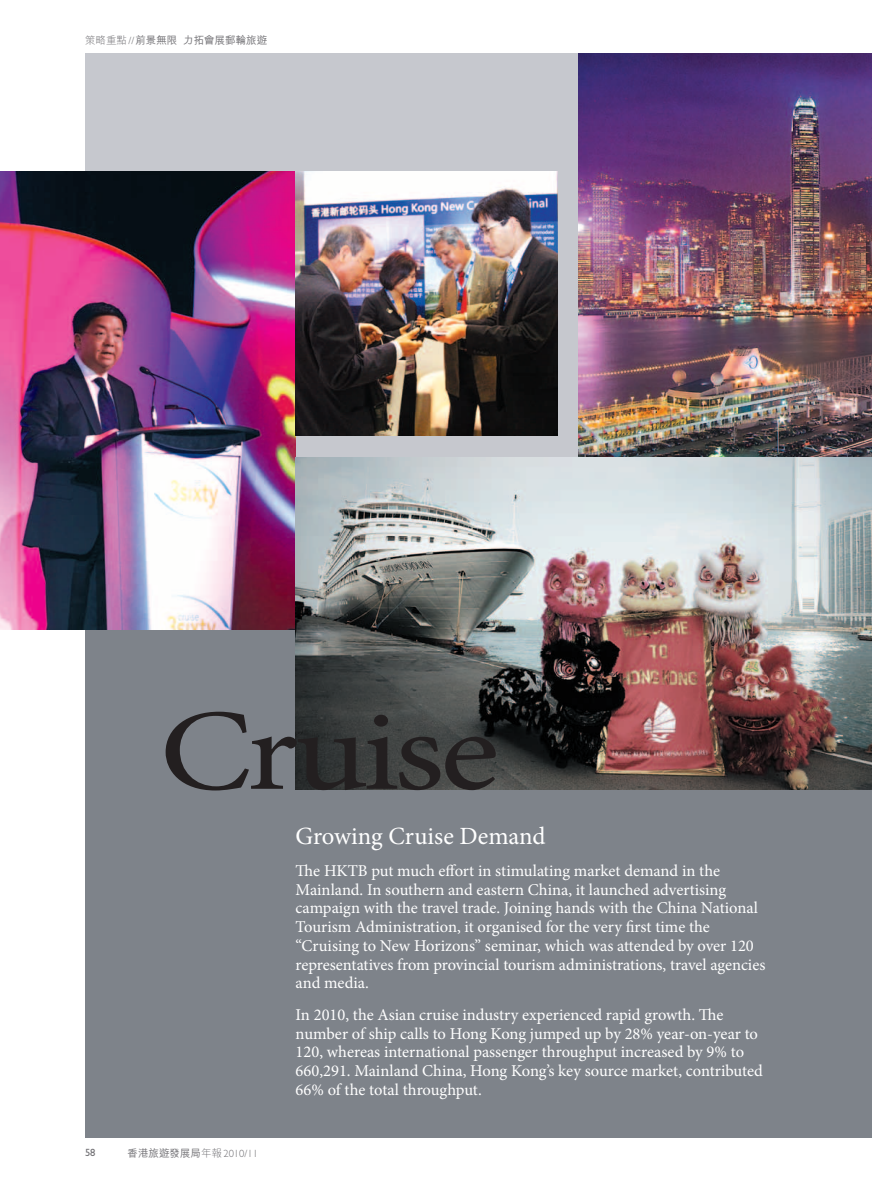
<style>
.page{position:relative;width:872px;height:1191px;background:#fff}
.page>*{position:absolute;margin:0;border:0;box-sizing:border-box;transform-origin:0 0}
.t1{font:115.95px "Minion Pro";letter-spacing:-.04em;color:#231f20;scale:1.2 1}
.t2{font:24.75px "Minion Pro";color:#fff}
.t3{font:16.5px/18.8px "Minion Pro";color:#fff}
.t4{font:500 10.5px "M Hei HK";color:#717074}
.t5{font:10.5px "Gill Sans Std";color:#717074}
.s1{font-weight:300}
.s2{font-family:"Gill Sans Std";font-weight:300}
</style>
<div class="page">
<div style="left:85px;top:53px;width:787px;height:1084px;background:#c6c8ce"></div>
<div style="left:85px;top:457px;width:787px;height:680px;background:#7e838a"></div>
<img style="left:578px;top:53px;width:294px;height:404px">
<img style="left:0;top:171px;width:296px;height:458px">
<img style="left:296px;top:171px;width:261px;height:264px">
<img style="left:296px;top:457px;width:576px;height:333px">
<p class="t4" style="left:85px;top:33px;width:184px"><span class="s1">策略重點</span><span class="s2">//</span>前景無限力拓會展郵輪旅遊</p>
<h1 class="t1" style="left:159px;top:674px;width:284px">Cruise</h1>
<p class="t5" style="left:85px;top:1146px;width:12px">58</p>
<p class="t4" style="left:128px;top:1145px;width:132px">香港旅遊發展局<span class="s1">年報</span><span class="s2">2010/11</span></p>
<h2 class="t2" style="left:296px;top:819px;width:251px">Growing Cruise Demand</h2>
<p class="t3" style="left:296px;top:861px;width:471px">The HKTB put much effort in stimulating market demand in the Mainland. In southern and eastern China, it launched advertising campaign with the travel trade. Joining hands with the China National Tourism Administration, it organised for the very first time the “Cruising to New Horizons” seminar, which was attended by over 120 representatives from provincial tourism administrations, travel agencies and media.</p>
<p class="t3" style="left:296px;top:1005px;width:469px">In 2010, the Asian cruise industry experienced rapid growth. The number of ship calls to Hong Kong jumped up by 28% year-on-year to 120, whereas international passenger throughput increased by 9% to 660,291. Mainland China, Hong Kong’s key source market, contributed 66% of the total throughput.</p>
</div>
